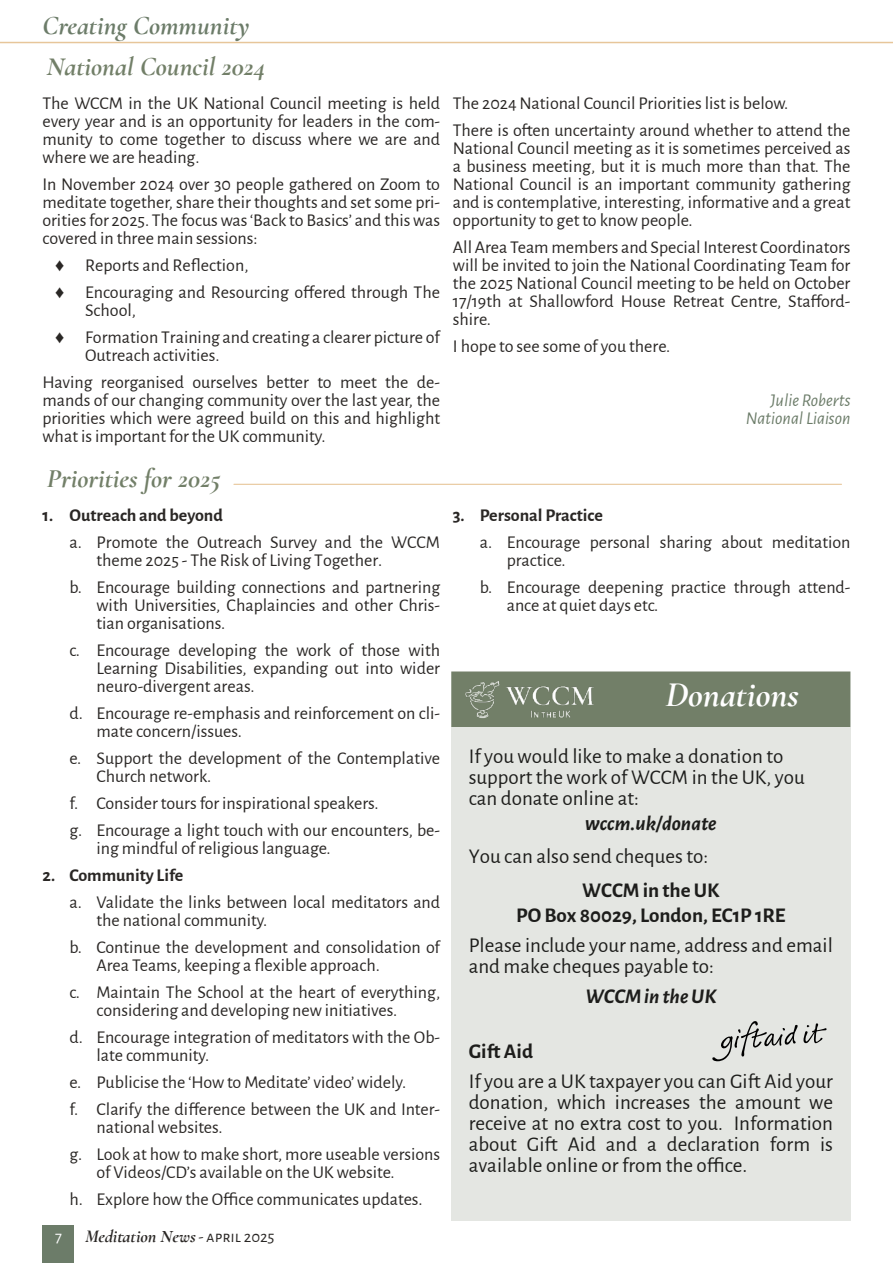
<style>
.page{position:relative;width:893px;height:1263px;background:#fff}
.page>*{position:absolute;margin:0;border:0;box-sizing:border-box;transform-origin:0 0}
.t1{font:italic 700 36px "Cormorant Garamond";color:#fff}
.t2{font:italic 700 27px "Cormorant Garamond";color:#727f68}
.t3{font:italic 700 27px "Cormorant Garamond";color:#6c7c69}
.t4{font:21px/21px "Alegreya Sans";color:#1d1d1b}
.t5{font:700 21px/24.9px "Alegreya Sans";color:#1d1d1b;text-align:center}
.t6{font:italic 700 21px "Alegreya Sans";color:#1d1d1b}
.t7{font:18px/18px "Alegreya Sans";color:#2a2725}
.t8{font:700 18px "Alegreya Sans";color:#2a2725}
.t9{font:italic 18px/18px "Alegreya Sans";color:#6c7c69;text-align:right}
.t10{font:italic 700 18px "Cormorant Garamond";color:#2a2725}
.t11{font:16.5px "Alegreya Sans SC";color:#fff}
.s1{font-family:"Times New Roman"}
.s2{font-family:"Alegreya Sans SC";font-weight:400;font-style:normal;font-size:16.5px}
</style>
<div class="page">
<div style="left:43px;top:1225px;width:31px;height:38px;background:#6c7c69"></div>
<hr style="left:0;top:42px;width:893px;height:1px;background:#e7c69a">
<div style="left:451px;top:671px;width:399px;height:57px;background:#727f68;border:2px solid #727f68"></div>
<img style="left:456px;top:672px;width:146px;height:55px">
<div style="left:451px;top:727px;width:399px;height:493px;background:#e4e6e2"></div>
<svg style="left:712px;top:1021px;width:114px;height:40px"></svg>
<hr style="left:234px;top:484px;width:607px;height:1px;background:#e7c69a">
<h2 class="t3" style="left:43px;top:9px;width:209px">Creating Community</h2>
<h2 class="t2" style="left:47px;top:50px;width:220px">National Council 2024</h2>
<p class="t7" style="left:43px;top:95px;width:399px;text-align:justify">The WCCM in the UK National Council meeting is held every year and is an opportunity for leaders in the com‐ munity to come together to discuss where we are and where we are heading.</p>
<p class="t7" style="left:43px;top:176px;width:399px;text-align:justify">In November 2024 over 30 people gathered on Zoom to meditate together, share their thoughts and set some pri‐ orities for 2025. The focus was ‘Back to Basics’ and this was covered in three main sessions:</p>
<p class="t7" style="left:55px;top:252px;width:386px;line-height:27px"><span class="s1">♦</span> Reports and Reflection,<br><span class="s1">♦</span> Encouraging and Resourcing offered through The</p>
<p class="t7" style="left:55px;top:297px;width:386px;line-height:27px;text-indent:30px">School,<br><span class="s1">♦</span> Formation Training and creating a clearer picture of</p>
<p class="t7" style="left:43px;top:342px;width:399px;line-height:27px;text-indent:43px">Outreach activities.<br>Having reorganised ourselves better to meet the de‐</p>
<p class="t7" style="left:43px;top:392px;width:399px;text-align:justify">mands of our changing community over the last year, the priorities which were agreed build on this and highlight what is important for the UK community.</p>
<h2 class="t2" style="left:47px;top:462px;width:175px">Priorities for 2025</h2>
<p class="t8" style="left:43px;top:506px;width:182px">1. Outreach and beyond</p>
<p class="t7" style="left:97px;top:533px;width:345px;text-indent:-27px">a. Promote the Outreach Survey and the WCCM theme 2025 - The Risk of Living Together.</p>
<p class="t7" style="left:97px;top:578px;width:345px;text-align:justify;text-indent:-27px">b. Encourage building connections and partnering with Universities, Chaplaincies and other Chris‐ tian organisations.</p>
<p class="t7" style="left:97px;top:641px;width:345px;text-align:justify;text-indent:-27px">c. Encourage developing the work of those with Learning Disabilities, expanding out into wider neuro-divergent areas.</p>
<p class="t7" style="left:97px;top:704px;width:345px;text-indent:-27px">d. Encourage re-emphasis and reinforcement on cli‐ mate concern/issues.</p>
<p class="t7" style="left:97px;top:749px;width:345px;text-indent:-27px">e. Support the development of the Contemplative<br>Church network.</p>
<p class="t7" style="left:70px;top:790px;width:372px;line-height:27px">f. Consider tours for inspirational speakers.<br>g. Encourage a light touch with our encounters, be‐</p>
<p class="t7" style="left:97px;top:839px;width:236px">ing mindful of religious language.</p>
<p class="t8" style="left:43px;top:866px;width:142px">2. Community Life</p>
<p class="t7" style="left:97px;top:893px;width:345px;text-indent:-27px">a. Validate the links between local meditators and the national community.</p>
<p class="t7" style="left:97px;top:938px;width:345px;text-indent:-27px">b. Continue the development and consolidation of<br>Area Teams, keeping a flexible approach.</p>
<p class="t7" style="left:97px;top:983px;width:345px;text-indent:-27px">c. Maintain The School at the heart of everything, considering and developing new initiatives.</p>
<p class="t7" style="left:97px;top:1028px;width:345px;text-indent:-27px">d. Encourage integration of meditators with the Ob‐ late community.</p>
<p class="t7" style="left:70px;top:1069px;width:372px;line-height:27px">e. Publicise the ‘How to Meditate’ video’ widely.<br>f. Clarify the difference between the UK and Inter‐</p>
<p class="t7" style="left:70px;top:1114px;width:372px;line-height:27px;text-indent:27px">national websites.<br>g. Look at how to make short, more useable versions</p>
<p class="t7" style="left:70px;top:1159px;width:354px;line-height:27px;text-align:center">of Videos/CD’s available on the UK website.<br>h. Explore how the Office communicates updates.</p>
<p class="t11" style="left:55px;top:1228px;width:8px">7</p>
<p class="t10" style="left:85px;top:1225px;width:191px">Meditation News <span class="s2">- april 2025</span></p>
<p class="t7" style="left:453px;top:90px;width:399px;line-height:27px">The 2024 National Council Priorities list is below.<br>There is often uncertainty around whether to attend the</p>
<p class="t7" style="left:453px;top:140px;width:399px;text-align:justify">National Council meeting as it is sometimes perceived as a business meeting, but it is much more than that. The National Council is an important community gathering and is contemplative, interesting, informative and a great opportunity to get to know people.</p>
<p class="t7" style="left:453px;top:239px;width:399px;text-align:justify">All Area Team members and Special Interest Coordinators will be invited to join the National Coordinating Team for the 2025 National Council meeting to be held on October 17/19th at Shallowford House Retreat Centre, Stafford‐ shire.</p>
<p class="t7" style="left:453px;top:338px;width:219px">I hope to see some of you there.</p>
<p class="t9" style="left:746px;top:392px;width:106px">Julie Roberts<br>National Liaison</p>
<p class="t8" style="left:453px;top:506px;width:152px">3. Personal Practice</p>
<p class="t7" style="left:507px;top:533px;width:345px;text-indent:-27px">a. Encourage personal sharing about meditation practice.</p>
<p class="t7" style="left:507px;top:578px;width:345px;text-indent:-27px">b. Encourage deepening practice through attend‐ ance at quiet days etc.</p>
<h1 class="t1" style="left:665px;top:673px;width:135px">Donations</h1>
<p class="t4" style="left:469px;top:746px;width:337px">If you would like to make a donation to support the work of WCCM in the UK, you can donate online at:</p>
<p class="t6" style="left:585px;top:813px;width:133px">wccm.uk/donate</p>
<p class="t4" style="left:469px;top:846px;width:241px">You can also send cheques to:</p>
<p class="t5" style="left:516px;top:878px;width:271px">WCCM in the UK<br>PO Box 80029, London, EC1P 1RE</p>
<p class="t4" style="left:469px;top:935px;width:366px">Please include your name, address and email and make cheques payable to:</p>
<p class="t6" style="left:585px;top:986px;width:132px">WCCM in the UK</p>
<p class="t5" style="left:469px;top:1039px;width:66px">Gift Aid</p>
<p class="t4" style="left:469px;top:1071px;width:366px;text-align:justify">If you are a UK taxpayer you can Gift Aid your donation, which increases the amount we receive at no extra cost to you. Information about Gift Aid and a declaration form is available online or from the office.</p>
</div>
